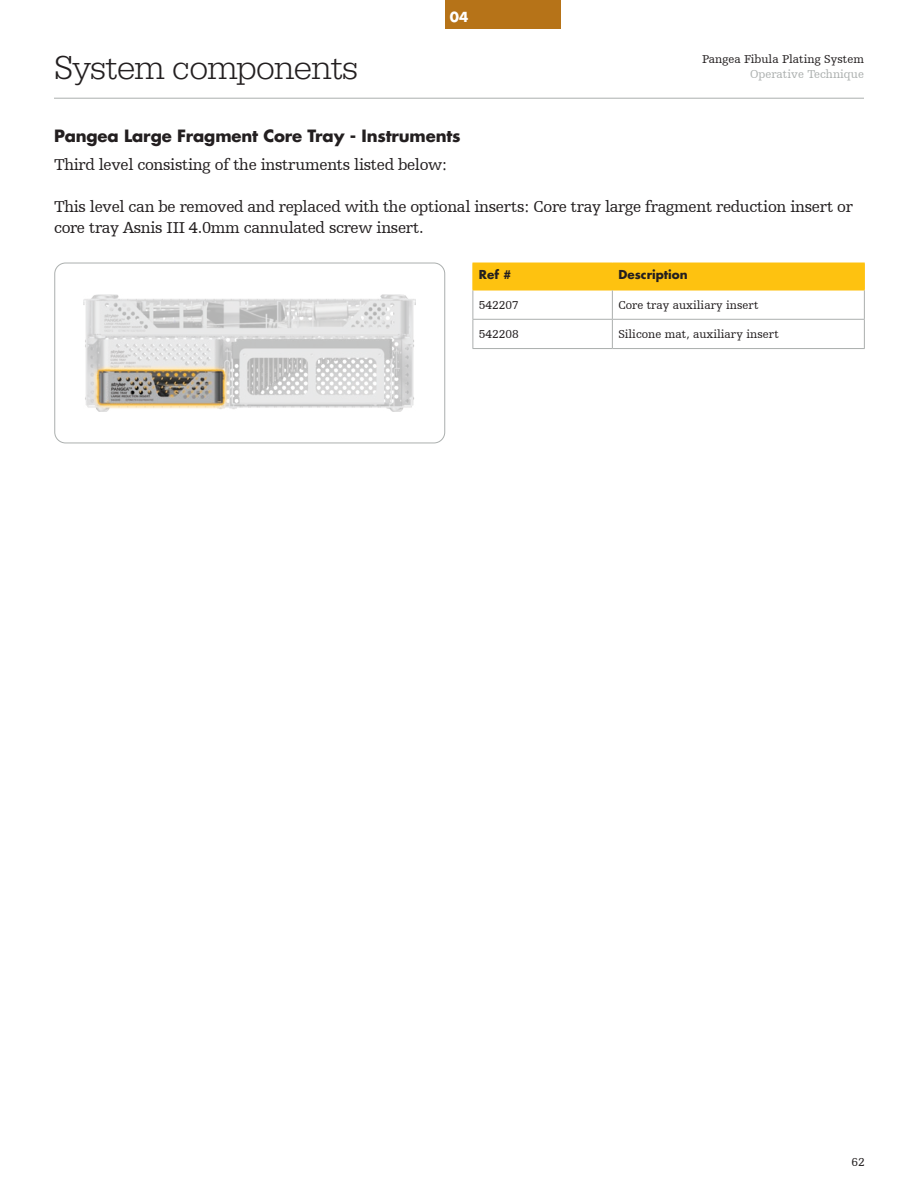
<style>
.page{position:relative;width:918px;height:1188px;background:#fff}
.page>*{position:absolute;margin:0;border:0;box-sizing:border-box;transform-origin:0 0}
.t1{font:300 34.5px "URW Egyptienne TOT";letter-spacing:-.02em;color:#231f20}
.t2{font:16.5px/21px "Humanist Slabserif 712 BT";letter-spacing:-.02em;color:#231f20}
.t3{font:700 16.5px "Futura Std";letter-spacing:-.01em;color:#231f20}
.t4{font:700 13.5px "Futura Std";color:#fff}
.t5{font:12px "Humanist Slabserif 712 BT";color:#231f20}
.t6{font:12px "Humanist Slabserif 712 BT";color:#abafae}
.t7{font:700 12px "Futura Std";color:#231f20}
</style>
<div class="page">
<div style="left:445px;top:0;width:115px;height:29px;background:#b67318"></div>
<div style="left:54px;top:263px;width:391px;height:180px;border:1px solid #abafae;border-radius:11px"></div>
<hr style="left:54px;top:98px;width:810px;height:1px;background:#abafae">
<svg style="left:472px;top:263px;width:393px;height:85px"></svg>
<hr style="left:472px;top:348px;width:140px;height:1px;background:#abafae">
<hr style="left:612px;top:348px;width:253px;height:1px;background:#abafae">
<img style="left:84px;top:295px;width:332px;height:116px">
<p class="t1" style="left:54px;top:47px;width:306px">System components</p>
<p class="t4" style="left:450px;top:8px;width:20px">04</p>
<p class="t5" style="left:702px;top:52px;width:163px">Pangea Fibula Plating System</p>
<p class="t6" style="left:750px;top:66px;width:115px">Operative Technique</p>
<p class="t3" style="left:54px;top:125px;width:408px">Pangea Large Fragment Core Tray - Instruments</p>
<p class="t2" style="left:54px;top:154px;width:395px">Third level consisting of the instruments listed below:</p>
<p class="t2" style="left:54px;top:196px;width:800px">This level can be removed and replaced with the optional inserts: Core tray large fragment reduction insert or core tray Asnis III 4.0mm cannulated screw insert.</p>
<p class="t7" style="left:479px;top:266px;width:34px">Ref #</p>
<p class="t7" style="left:618px;top:266px;width:71px">Description</p>
<p class="t5" style="left:479px;top:298px;width:42px">542207</p>
<p class="t5" style="left:618px;top:298px;width:142px">Core tray auxiliary insert</p>
<p class="t5" style="left:479px;top:327px;width:42px">542208</p>
<p class="t5" style="left:618px;top:327px;width:162px">Silicone mat, auxiliary insert</p>
<p class="t5" style="left:851px;top:1154px;width:15px">62</p>
</div>
